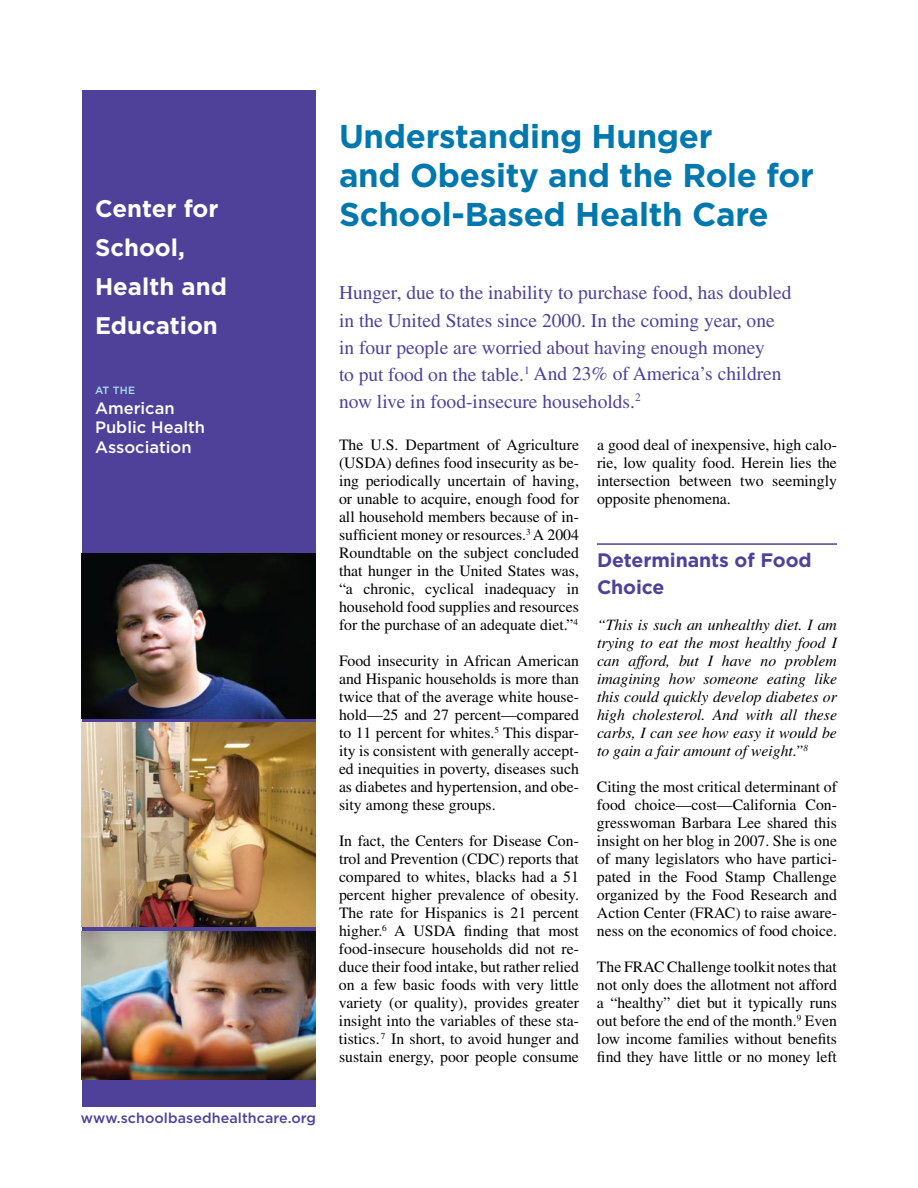
<style>
.page{position:relative;width:918px;height:1188px;background:#fff}
.page>*{position:absolute;margin:0;border:0;box-sizing:border-box;transform-origin:0 0}
.t1{font:700 33px/39px "Gotham";letter-spacing:-.01em;color:#0078ae}
.t2{font:700 24px/39px "Gotham";color:#fff}
.t3{font:19.5px/27px "Times";color:#4f419a}
.t4{font:700 19.5px/27px "Gotham";letter-spacing:-.005em;color:#4f419a}
.t5{font:500 16.5px/19.5px "Gotham";color:#fff}
.t6{font:15.75px/18px "Times";color:#000;text-align:justify}
.t7{font:italic 15.75px/18px "Times";color:#000;text-align:justify}
.t8{font:500 14.25px "Gotham";letter-spacing:.005em;color:#4f419a}
.t9{font:500 10.5px "Gotham";color:#a9e1ee}
</style>
<div class="page">
<hr style="left:597px;top:543px;width:240px;height:2px;background:#4f419a">
<div style="left:82px;top:90px;width:234px;height:1017px;background:#4f419a"></div>
<img style="left:81px;top:554px;width:234px;height:164px">
<img style="left:81px;top:931px;width:234px;height:149px">
<img style="left:81px;top:723px;width:234px;height:204px">
<h1 class="t1" style="left:339px;top:117px;width:476px">Understanding Hunger<br>and Obesity and the Role for</h1>
<h2 class="t2" style="left:95px;top:189px;width:125px">Center for</h2>
<h1 class="t1" style="left:339px;top:195px;width:431px">School-Based Health Care</h1>
<h2 class="t2" style="left:95px;top:228px;width:133px">School,<br>Health and<br>Education</h2>
<p class="t3" style="left:339px;top:279px;width:454px">Hunger, due to the inability to purchase food, has doubled in the United States since 2000. In the coming year, one in four people are worried about having enough money<br>to put food on the table.<sup>1</sup> And 23% of America’s children now live in food-insecure households.<sup>2</sup></p>
<p class="t9" style="left:95px;top:384px;width:42px">at the</p>
<p class="t5" style="left:95px;top:398px;width:112px">American<br>Public Health<br>Association</p>
<p class="t6" style="left:339px;top:436px;width:242px">The U.S. Department of Agriculture (USDA) defines food insecurity as be&shy;ing periodically uncertain of having, or unable to acquire, enough food for all household members because of in&shy;sufficient money or resources.<sup>3</sup> A 2004<br>Roundtable on the subject concluded that hunger in the United States was, “a chronic, cyclical inadequacy in household food supplies and resources for the purchase of an adequate diet.”<sup>4</sup></p>
<p class="t6" style="left:339px;top:652px;width:242px">Food insecurity in African American and Hispanic households is more than twice that of the average white house&shy;hold—25 and 27 percent—compared to 11 percent for whites.<sup>5</sup> This dispar&shy;ity is consistent with generally accept&shy;ed inequities in poverty, diseases such as diabetes and hypertension, and obe&shy;sity among these groups.</p>
<p class="t6" style="left:339px;top:832px;width:242px">In fact, the Centers for Disease Con&shy;trol and Prevention (CDC) reports that compared to whites, blacks had a 51 percent higher prevalence of obesity.<br>The rate for Hispanics is 21 percent higher.<sup>6</sup> A USDA finding that most food-insecure households did not re&shy;duce their food intake, but rather relied on a few basic foods with very little variety (or quality), provides greater insight into the variables of these sta&shy;tistics.<sup>7</sup> In short, to avoid hunger and sustain energy, poor people consume</p>
<p class="t6" style="left:597px;top:436px;width:242px">a good deal of inexpensive, high calo&shy;rie, low quality food. Herein lies the intersection between two seemingly opposite phenomena.</p>
<p class="t4" style="left:597px;top:547px;width:216px">Determinants of Food<br>Choice</p>
<p class="t7" style="left:597px;top:616px;width:242px">“This is such an unhealthy diet. I am trying to eat the most healthy food I can afford, but I have no problem imagining how someone eating like this could quickly develop diabetes or high cholesterol. And with all these carbs, I can see how easy it would be to gain a fair amount of weight.”<sup>8</sup></p>
<p class="t6" style="left:597px;top:778px;width:242px">Citing the most critical determinant of food choice—cost—California Con&shy;gresswoman Barbara Lee shared this insight on her blog in 2007. She is one of many legislators who have partici&shy;pated in the Food Stamp Challenge organized by the Food Research and Action Center (FRAC) to raise aware&shy;ness on the economics of food choice.</p>
<p class="t6" style="left:597px;top:958px;width:242px">The FRAC Challenge toolkit notes that not only does the allotment not afford a “healthy” diet but it typically runs out before the end of the month.<sup>9</sup> Even low income families without benefits find they have little or no money left</p>
<p class="t8" style="left:81px;top:1109px;width:237px">www.schoolbasedhealthcare.org</p>
</div>
